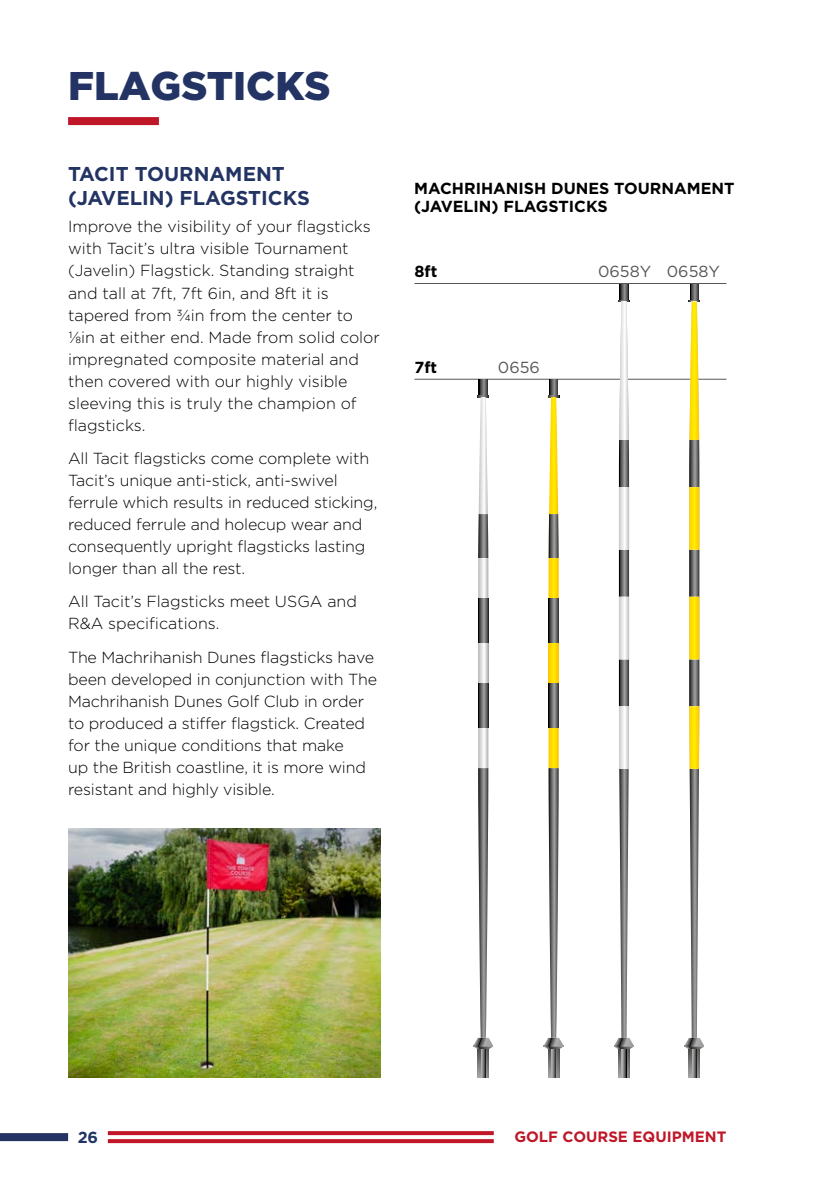
<style>
.page{position:relative;width:840px;height:1191px;background:#fff}
.page>*{position:absolute;margin:0;border:0;box-sizing:border-box;transform-origin:0 0}
.t1{font:900 40px "Gotham";color:#233464}
.t2{font:700 20px/24px "Gotham";color:#233464}
.t3{font:300 16px/22px "Gotham";letter-spacing:-.01em;color:#000}
.t4{font:700 16px/18px "Gotham";color:#000}
.t5{font:16px "Gotham";color:#575756}
.t6{font:700 16px "Gotham";color:#233464}
.t7{font:700 15px "Gotham";color:#c01728}
</style>
<div class="page">
<hr style="left:414px;top:379px;width:312px;height:1px;background:#575756">
<hr style="left:414px;top:283px;width:312px;height:1px;background:#575756">
<img style="left:68px;top:828px;width:312px;height:249px">
<div style="left:68px;top:117px;width:91px;height:8px;background:#c01728"></div>
<svg style="left:618px;top:1049px;width:3px;height:28px"></svg>
<svg style="left:625px;top:1049px;width:4px;height:28px"></svg>
<svg style="left:621px;top:1049px;width:4px;height:28px"></svg>
<svg style="left:619px;top:284px;width:9px;height:16px"></svg>
<svg style="left:614px;top:300px;width:19px;height:749px"></svg>
<svg style="left:688px;top:1049px;width:4px;height:28px"></svg>
<svg style="left:696px;top:1049px;width:3px;height:28px"></svg>
<svg style="left:692px;top:1049px;width:4px;height:28px"></svg>
<svg style="left:690px;top:284px;width:8px;height:16px"></svg>
<svg style="left:684px;top:300px;width:19px;height:749px"></svg>
<svg style="left:477px;top:1049px;width:4px;height:28px"></svg>
<svg style="left:485px;top:1049px;width:3px;height:28px"></svg>
<svg style="left:481px;top:1049px;width:4px;height:28px"></svg>
<svg style="left:478px;top:379px;width:9px;height:17px"></svg>
<svg style="left:478px;top:642px;width:10px;height:41px"></svg>
<svg style="left:473px;top:727px;width:19px;height:322px"></svg>
<svg style="left:478px;top:683px;width:10px;height:44px"></svg>
<svg style="left:478px;top:599px;width:10px;height:43px"></svg>
<svg style="left:477px;top:396px;width:11px;height:203px"></svg>
<svg style="left:548px;top:1049px;width:3px;height:28px"></svg>
<svg style="left:555px;top:1049px;width:3px;height:28px"></svg>
<svg style="left:551px;top:1049px;width:4px;height:28px"></svg>
<svg style="left:549px;top:379px;width:8px;height:17px"></svg>
<svg style="left:548px;top:642px;width:10px;height:41px"></svg>
<svg style="left:543px;top:727px;width:20px;height:322px"></svg>
<svg style="left:548px;top:683px;width:10px;height:44px"></svg>
<svg style="left:548px;top:599px;width:10px;height:43px"></svg>
<svg style="left:548px;top:396px;width:10px;height:203px;background:#dec945"></svg>
<div style="left:0;top:1133px;width:68px;height:8px;background:#233464"></div>
<svg style="left:108px;top:1131px;width:385px;height:4px;background:#c11d2e"></svg>
<svg style="left:108px;top:1139px;width:385px;height:4px;background:#c11d2e"></svg>
<h1 class="t1" style="left:68px;top:58px;width:264px">FLAGSTICKS</h1>
<p class="t2" style="left:68px;top:162px;width:243px">TACIT TOURNAMENT (JAVELIN) FLAGSTICKS</p>
<p class="t3" style="left:68px;top:215px;width:313px">Improve the visibility of your flagsticks with Tacit’s ultra visible Tournament (Javelin) Flagstick. Standing straight and tall at 7ft, 7ft 6in, and 8ft it is tapered from ¾in from the center to ⅛in at either end. Made from solid color impregnated composite material and then covered with our highly visible sleeving this is truly the champion of flagsticks.</p>
<p class="t3" style="left:68px;top:447px;width:310px">All Tacit flagsticks come complete with Tacit’s unique anti-stick, anti-swivel ferrule which results in reduced sticking, reduced ferrule and holecup wear and consequently upright flagsticks lasting longer than all the rest.</p>
<p class="t3" style="left:68px;top:590px;width:290px">All Tacit’s Flagsticks meet USGA and<br>R&amp;A specifications.</p>
<p class="t3" style="left:68px;top:645px;width:310px">The Machrihanish Dunes flagsticks have been developed in conjunction with The Machrihanish Dunes Golf Club in order to produced a stiffer flagstick. Created for the unique conditions that make<br>up the British coastline, it is more wind resistant and highly visible.</p>
<p class="t4" style="left:414px;top:179px;width:321px">MACHRIHANISH DUNES TOURNAMENT (JAVELIN) FLAGSTICKS</p>
<p class="t4" style="left:414px;top:262px;width:24px">8ft</p>
<p class="t4" style="left:414px;top:358px;width:24px">7ft</p>
<p class="t5" style="left:497px;top:357px;width:43px">0656</p>
<p class="t5" style="left:597px;top:261px;width:123px">0658Y 0658Y</p>
<p class="t6" style="left:78px;top:1126px;width:22px">26</p>
<p class="t7" style="left:514px;top:1127px;width:213px">GOLF COURSE EQUIPMENT</p>
</div>
